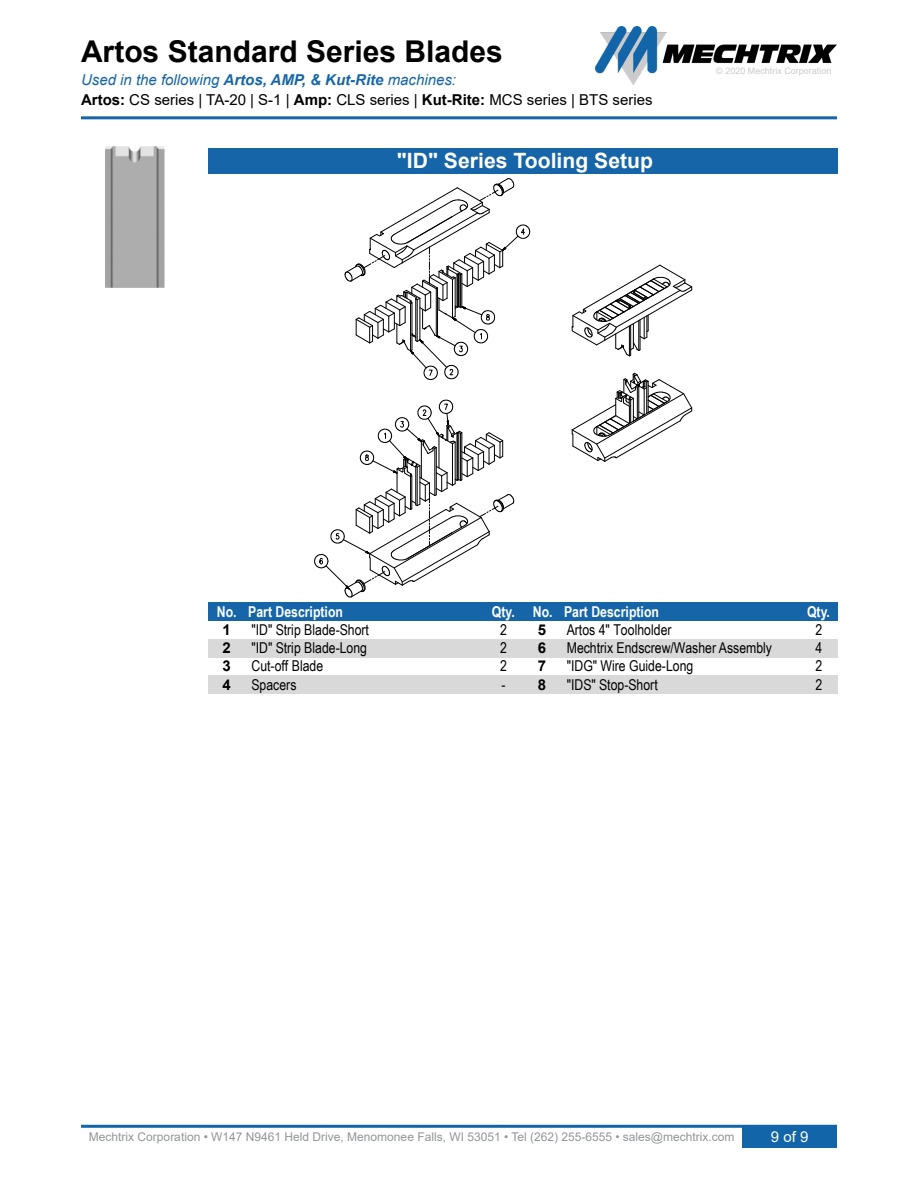
<style>
.page{position:relative;width:918px;height:1188px;background:#fff}
.page>*{position:absolute;margin:0;border:0;box-sizing:border-box;transform-origin:0 0}
.t1{font:700 30px "Arial";color:#000}
.t2{font:700 21px "Arial";color:#fff}
.t3{font:15px "Arial Narrow";color:#000}
.t4{font:15px/20px "Arial";color:#000}
.t5{font:700 15px "Arial Narrow";color:#fff}
.t6{font:700 15px "Arial";color:#000}
.t7{font:15px "Arial";color:#fff}
.t8{font:12px "Arial";color:#939598}
.t9{font:9px "Arial";color:#cbcbcb}
.s1{font-style:italic;color:#1665a8}
.s2{font-weight:700;font-style:italic;color:#1665a8}
.s3{font-weight:700}
.s4{font-family:"Arial";font-weight:700}
</style>
<div class="page">
<img style="left:596px;top:26px;width:241px;height:59px">
<hr style="left:81px;top:116px;width:756px;height:3px;background:#1665a8">
<div style="left:742px;top:1125px;width:95px;height:23px;background:#1165a8"></div>
<hr style="left:81px;top:1125px;width:756px;height:3px;background:#1165a8">
<div style="left:208px;top:149px;width:630px;height:25px;background:#1665a8"></div>
<div style="left:208px;top:602px;width:630px;height:19px;background:#1665a8"></div>
<div style="left:208px;top:639px;width:630px;height:18px;background:#d9d9d9"></div>
<div style="left:208px;top:675px;width:630px;height:19px;background:#d9d9d9"></div>
<img style="left:106px;top:147px;width:59px;height:141px">
<svg style="left:571px;top:264px;width:122px;height:93px"></svg>
<svg style="left:571px;top:372px;width:122px;height:90px"></svg>
<svg style="left:314px;top:399px;width:201px;height:199px"></svg>
<svg style="left:344px;top:178px;width:187px;height:202px"></svg>
<h1 class="t1" style="left:81px;top:40px;width:423px">Artos Standard Series Blades</h1>
<p class="t4" style="left:81px;top:71px;width:573px"><span class="s1">Used in the following</span> <span class="s2">Artos, AMP, &amp; Kut-Rite</span> <span class="s1">machines:<br></span><span class="s3">Artos:</span> CS series | TA-20 | S-1 | <span class="s3">Amp:</span> CLS series | <span class="s3">Kut-Rite:</span> MCS series | BTS series</p>
<h2 class="t2" style="left:397px;top:153px;width:258px">"ID" Series Tooling Setup</h2>
<p class="t9" style="left:716px;top:67px;width:117px">© 2020 Mechtrix Corporation</p>
<p class="t5" style="left:217px;top:606px;width:128px">No. Part Description</p>
<p class="t5" style="left:492px;top:606px;width:169px">Qty. No. Part Description</p>
<p class="t5" style="left:807px;top:606px;width:24px">Qty.</p>
<p class="t6" style="left:223px;top:624px;width:10px">1</p>
<p class="t3" style="left:252px;top:624px;width:119px">"ID" Strip Blade-Short</p>
<p class="t3" style="left:500px;top:624px;width:8px">2</p>
<p class="t6" style="left:538px;top:624px;width:10px">5</p>
<p class="t3" style="left:567px;top:624px;width:106px">Artos 4" Toolholder</p>
<p class="t3" style="left:815px;top:624px;width:8px">2</p>
<p class="t6" style="left:223px;top:642px;width:10px">2</p>
<p class="t3" style="left:252px;top:642px;width:117px">"ID" Strip Blade-Long</p>
<p class="t3" style="left:500px;top:642px;width:8px">2</p>
<p class="t6" style="left:538px;top:642px;width:10px">6</p>
<p class="t3" style="left:567px;top:642px;width:207px">Mechtrix Endscrew/Washer Assembly</p>
<p class="t3" style="left:815px;top:642px;width:8px">4</p>
<p class="t6" style="left:223px;top:660px;width:10px">3</p>
<p class="t3" style="left:252px;top:660px;width:73px">Cut-off Blade</p>
<p class="t3" style="left:500px;top:660px;width:8px">2</p>
<p class="t6" style="left:538px;top:660px;width:10px">7</p>
<p class="t3" style="left:567px;top:660px;width:128px">"IDG" Wire Guide-Long</p>
<p class="t3" style="left:815px;top:660px;width:8px">2</p>
<p class="t6" style="left:223px;top:679px;width:10px">4</p>
<p class="t3" style="left:252px;top:679px;width:47px">Spacers</p>
<p class="t3" style="left:502px;top:679px;width:46px">- <span class="s4">8</span></p>
<p class="t3" style="left:567px;top:679px;width:93px">"IDS" Stop-Short</p>
<p class="t3" style="left:815px;top:679px;width:8px">2</p>
<p class="t8" style="left:89px;top:1132px;width:647px">Mechtrix Corporation • W147 N9461 Held Drive, Menomonee Falls, WI 53051 • Tel (262) 255-6555 • sales@mechtrix.com</p>
<p class="t7" style="left:771px;top:1131px;width:39px">9of9</p>
</div>
